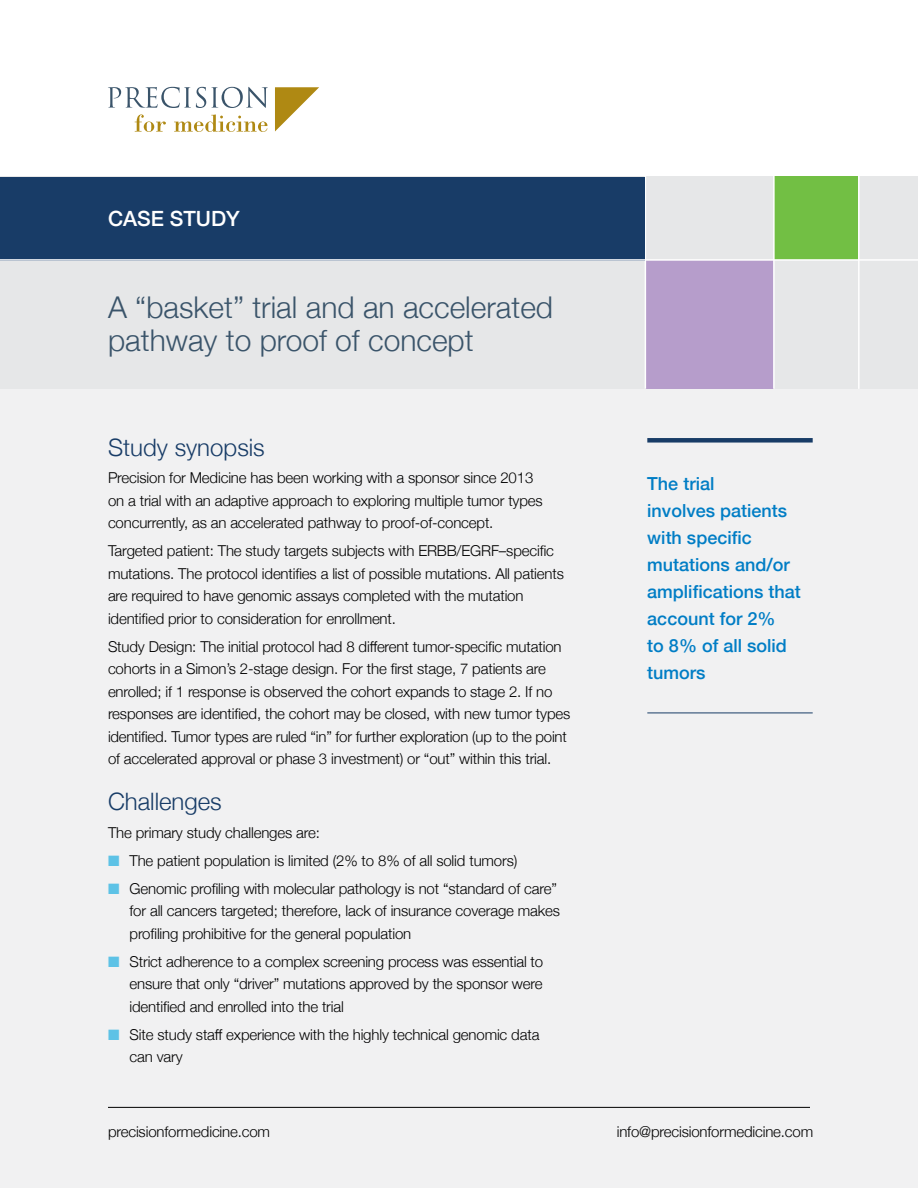
<style>
.page{position:relative;width:918px;height:1188px;background:#fff}
.page>*{position:absolute;margin:0;border:0;box-sizing:border-box;transform-origin:0 0}
.Case_Study_Title{font:300 30px/33px "Helvetica Neue";color:#3a546a}
.t1{font:300 24px "Helvetica Neue";color:#183c67}
.body{font:500 21px "Helvetica Neue";color:#fff}
.Callout_1{font:500 18px/27px "Helvetica Neue";color:#007dc5}
.body-2{font:300 15px/22.5px "Helvetica Neue";letter-spacing:-.01em;color:#000}
.s1{color:#5dc2e6}
</style>
<div class="page">
<div style="left:0;top:389px;width:918px;height:799px;background:#f1f1f2"></div>
<div style="left:0;top:176px;width:918px;height:213px;background:#e6e7e8"></div>
<svg style="left:108px;top:87px;width:160px;height:21px"></svg>
<svg style="left:275px;top:87px;width:44px;height:44px"></svg>
<svg style="left:135px;top:114px;width:31px;height:18px"></svg>
<svg style="left:174px;top:114px;width:94px;height:18px"></svg>
<div style="left:645px;top:261px;width:128px;height:128px;background:#b69dcb"></div>
<hr style="left:645px;top:176px;width:1px;height:213px;background:#fff">
<div style="left:0;top:177px;width:645px;height:83px;background:#183c67"></div>
<div style="left:775px;top:176px;width:83px;height:83px;background:#72bf44"></div>
<hr style="left:773px;top:176px;width:2px;height:213px;background:#fff">
<hr style="left:858px;top:176px;width:2px;height:213px;background:#fff">
<hr style="left:0;top:259px;width:918px;height:2px;background:#fff">
<hr style="left:108px;top:1107px;width:702px;height:1px;background:#000">
<div style="left:647px;top:438px;width:166px;height:5px;background:#183c67"></div>
<hr style="left:647px;top:713px;width:166px;height:1px;background:#183c67">
<p class="body" style="left:108px;top:202px;width:133px">CASE STUDY</p>
<p class="Case_Study_Title" style="left:108px;top:289px;width:447px">A “basket” trial and an accelerated pathway to proof of concept</p>
<p class="t1" style="left:108px;top:428px;width:158px">Study synopsis</p>
<p class="body-2" style="left:108px;top:466px;width:436px">Precision for Medicine has been working with a sponsor since 2013 on a trial with an adaptive approach to exploring multiple tumor types concurrently, as an accelerated pathway to proof-of-concept.</p>
<p class="body-2" style="left:108px;top:539px;width:457px">Targeted patient: The study targets subjects with ERBB/EGRF–specific mutations. The protocol identifies a list of possible mutations. All patients are required to have genomic assays completed with the mutation identified prior to consideration for enrollment.</p>
<p class="body-2" style="left:108px;top:634px;width:464px">Study Design: The initial protocol had 8 different tumor-specific mutation cohorts in a Simon’s 2-stage design. For the first stage, 7 patients are enrolled; if 1 response is observed the cohort expands to stage 2. If no responses are identified, the cohort may be closed, with new tumor types identified. Tumor types are ruled “in” for further exploration (up to the point of accelerated approval or phase 3 investment) or “out” within this trial.</p>
<p class="t1" style="left:108px;top:782px;width:115px">Challenges</p>
<p class="body-2" style="left:108px;top:820px;width:213px">The primary study challenges are:</p>
<p class="body-2" style="left:108px;top:848px;width:411px"><span class="s1">■</span> The patient population is limited (2% to 8% of all solid tumors)</p>
<p class="body-2" style="left:130px;top:876px;width:432px;text-indent:-22px"><span class="s1">■</span> Genomic profiling with molecular pathology is not “standard of care” for all cancers targeted; therefore, lack of insurance coverage makes profiling prohibitive for the general population</p>
<p class="body-2" style="left:130px;top:949px;width:415px;text-align:justify;text-indent:-22px"><span class="s1">■</span> Strict adherence to a complex screening process was essential to ensure that only “driver” mutations approved by the sponsor were identified and enrolled into the trial</p>
<p class="body-2" style="left:130px;top:1022px;width:411px;text-indent:-22px"><span class="s1">■</span> Site study staff experience with the highly technical genomic data can vary</p>
<p class="Callout_1" style="left:647px;top:468px;width:155px">The trial<br>involves patients with specific mutations and/or amplifications that account for 2%<br>to 8% of all solid tumors</p>
<p class="body-2" style="left:108px;top:1119px;width:164px">precisionformedicine.com</p>
<p class="body-2" style="left:617px;top:1119px;width:198px">info@precisionformedicine.com</p>
</div>
